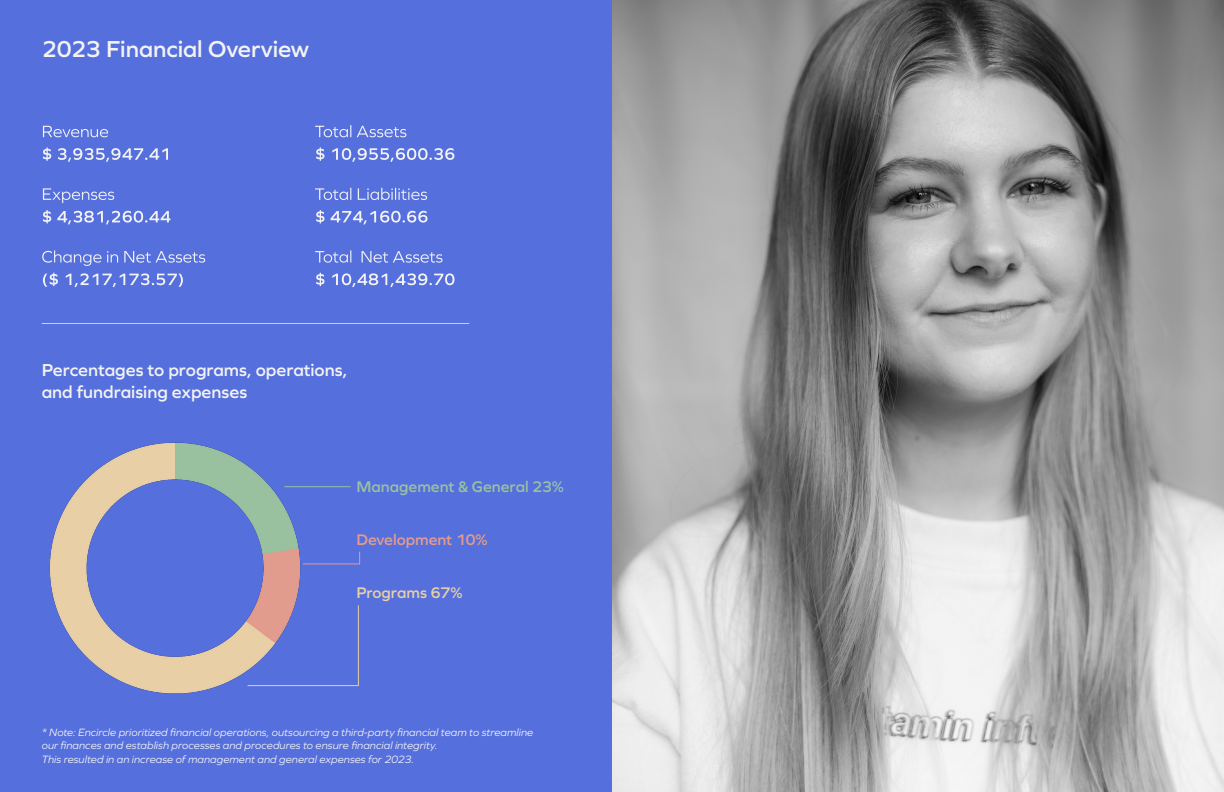
<style>
.page{position:relative;width:1224px;height:792px;background:#fff}
.page>*{position:absolute;margin:0;border:0;box-sizing:border-box;transform-origin:0 0}
.t1{font:600 24px "Graphie";letter-spacing:-.005em;color:#f3f3f4}
.t2{font:600 18px/21.6px "Graphie";color:#f3f3f4}
.t3{font:600 16px "Graphie";color:#99c1a0}
.t4{font:600 16px "Graphie";color:#e29c8d}
.t5{font:600 16px "Graphie";color:#e8cfa5}
.t6{font:italic 11px/13.2px "Graphie";color:#f3f3f4}
</style>
<div class="page">
<div style="left:0;top:0;width:612px;height:792px;background:#556fdd"></div>
<svg style="left:43px;top:126px;width:65px;height:11px"></svg>
<svg style="left:42px;top:250px;width:163px;height:16px"></svg>
<svg style="left:315px;top:188px;width:112px;height:12px"></svg>
<svg style="left:43px;top:188px;width:71px;height:15px"></svg>
<svg style="left:315px;top:125px;width:91px;height:12px"></svg>
<svg style="left:315px;top:250px;width:127px;height:13px"></svg>
<svg style="left:43px;top:147px;width:125px;height:15px"></svg>
<svg style="left:43px;top:273px;width:140px;height:14px"></svg>
<svg style="left:316px;top:210px;width:112px;height:14px"></svg>
<svg style="left:43px;top:210px;width:127px;height:14px"></svg>
<svg style="left:316px;top:147px;width:138px;height:15px"></svg>
<svg style="left:316px;top:273px;width:139px;height:14px"></svg>
<hr style="left:42px;top:323px;width:427px;height:1px;background:#e8cfa5">
<img style="left:49px;top:442px;width:257px;height:252px">
<hr style="left:284px;top:486px;width:67px;height:1px;background:#99c1a0">
<hr style="left:358px;top:606px;width:1px;height:80px;background:#e8cfa5">
<hr style="left:248px;top:685px;width:111px;height:1px;background:#e8cfa5">
<hr style="left:303px;top:563px;width:57px;height:1px;background:#e29c8d">
<svg style="left:359px;top:552px;width:1px;height:12px"></svg>
<img style="left:612px;top:0;width:612px;height:792px">
<h1 class="t1" style="left:42px;top:35px;width:269px">2023 Financial Overview</h1>
<h2 class="t2" style="left:42px;top:359px;width:307px">Percentages to programs, operations, and fundraising expenses</h2>
<h3 class="t3" style="left:356px;top:477px;width:209px">Management &amp; General 23%</h3>
<h3 class="t4" style="left:356px;top:530px;width:133px">Development 10%</h3>
<h3 class="t5" style="left:356px;top:583px;width:108px">Programs 67%</h3>
<p class="t6" style="left:42px;top:726px;width:493px">* Note: Encircle prioritized financial operations, outsourcing a third-party financial team to streamline our finances and establish processes and procedures to ensure financial integrity.<br>This resulted in an increase of management and general expenses for 2023.</p>
</div>
